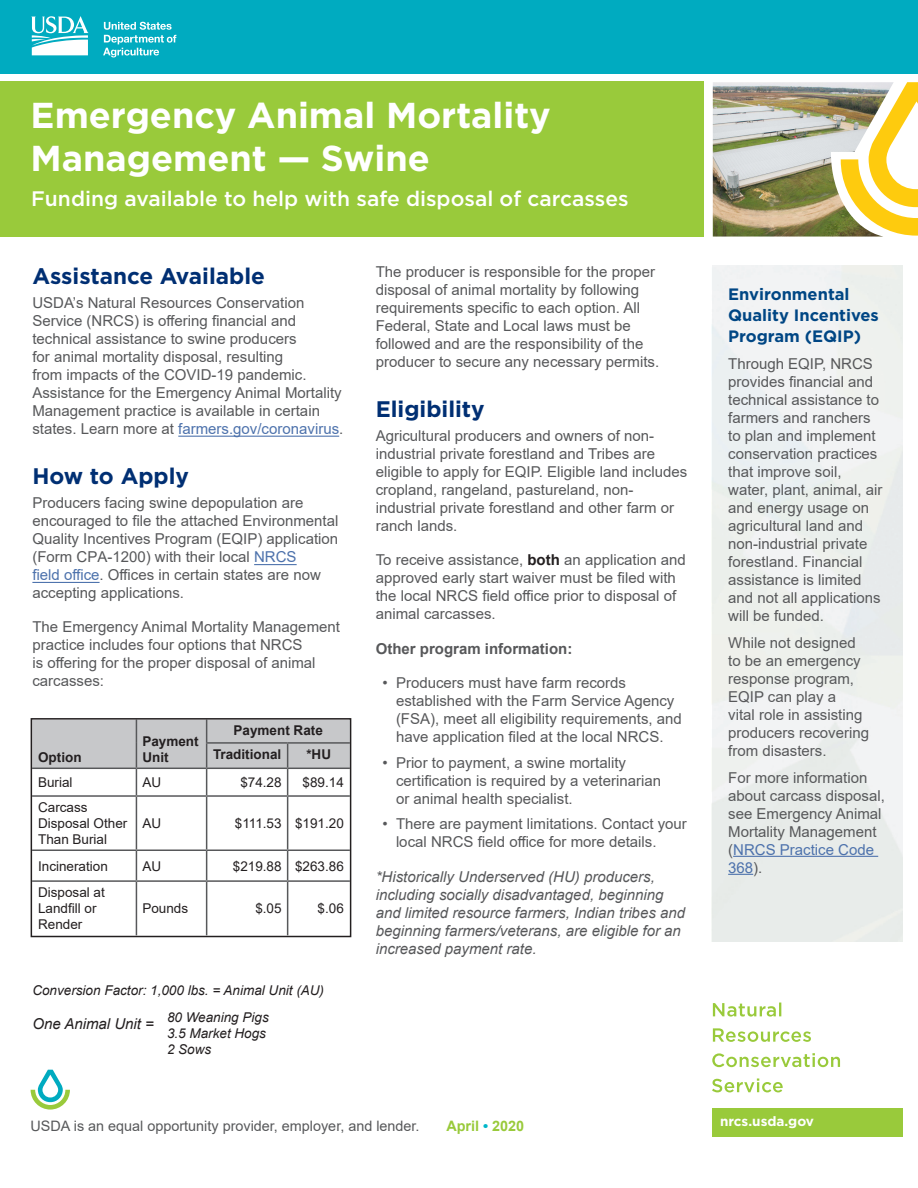
<style>
.page{position:relative;width:918px;height:1188px;background:#fff}
.page>*{position:absolute;margin:0;border:0;box-sizing:border-box;transform-origin:0 0}
.Fact_Sheet_Title{font:700 36px/43.2px "Gotham";color:#fff}
.Body_Text{font:700 22.5px "Gotham";color:#002f73}
.Body_Subhead{font:700 22.5px "Gotham";color:#002f73}
.Fact_Sheet_Subtitle{font:500 21px "Gotham";color:#fff}
.Sidebar_Title{font:700 16.5px/21px "Gotham";color:#004684}
.Body_Text-2{font:15px/18px "Arial";color:#57585a}
.Sidebar_Text{font:15px/18px "Arial";color:#57585a}
.Body_Text-3{font:italic 15px/18px "Arial";color:#57585a}
.Body_Text-4{font:700 15px "Arial";color:#57585a}
.Body_Text-5{font:italic 15px "Arial";color:#231f20}
.t1{font:14.4px "Arial";color:#57585a}
.t2{font:700 14.4px "Arial";color:#99ca3b}
.Body_Text-6{font:13.5px/16.2px "Arial";color:#231f20}
.Body_Text-7{font:italic 13.5px/16.2px "Arial";color:#231f20}
.Body_Text-8{font:700 13.5px/16.2px "Arial";color:#231f20}
.t3{font:700 13.5px "Gotham";color:#fff}
.s1{color:#4d72ac}
.s2{font-weight:700;color:#231f20}
.s3{color:#00b7ca}
</style>
<div class="page">
<div style="left:0;top:82px;width:704px;height:155px;background:#99ca3b"></div>
<div style="left:0;top:0;width:918px;height:74px;background:#00abc0"></div>
<svg style="left:31px;top:16px;width:58px;height:39px"></svg>
<svg style="left:103px;top:22px;width:73px;height:35px"></svg>
<div style="left:712px;top:1109px;width:190px;height:28px;background:#99ca3b"></div>
<svg style="left:712px;top:1078px;width:71px;height:14px"></svg>
<svg style="left:712px;top:1053px;width:128px;height:14px"></svg>
<svg style="left:713px;top:1028px;width:98px;height:14px"></svg>
<svg style="left:713px;top:1003px;width:68px;height:14px"></svg>
<svg style="left:31px;top:1070px;width:39px;height:40px"></svg>
<hr style="left:733px;top:856px;width:145px;height:1px;background:#4d72ac">
<svg style="left:728px;top:874px;width:25px;height:1px"></svg>
<svg style="left:894px;top:82px;width:24px;height:154px"></svg>
<img style="left:713px;top:82px;width:181px;height:155px">
<svg style="left:34px;top:721px;width:314px;height:74px"></svg>
<hr style="left:32px;top:795px;width:104px;height:2px;background:#57585a">
<hr style="left:136px;top:795px;width:71px;height:2px;background:#57585a">
<hr style="left:136px;top:797px;width:1px;height:52px;background:#57585a">
<hr style="left:207px;top:795px;width:81px;height:2px;background:#57585a">
<hr style="left:206px;top:797px;width:1px;height:52px;background:#57585a">
<hr style="left:288px;top:795px;width:62px;height:2px;background:#57585a">
<hr style="left:287px;top:797px;width:1px;height:52px;background:#57585a">
<hr style="left:32px;top:849px;width:104px;height:2px;background:#57585a">
<hr style="left:136px;top:849px;width:71px;height:2px;background:#57585a">
<svg style="left:136px;top:851px;width:1px;height:29px"></svg>
<hr style="left:207px;top:849px;width:81px;height:2px;background:#57585a">
<svg style="left:206px;top:851px;width:1px;height:29px"></svg>
<hr style="left:288px;top:849px;width:62px;height:2px;background:#57585a">
<svg style="left:287px;top:851px;width:1px;height:29px"></svg>
<hr style="left:32px;top:880px;width:104px;height:2px;background:#57585a">
<hr style="left:136px;top:880px;width:71px;height:2px;background:#57585a">
<hr style="left:136px;top:882px;width:1px;height:53px;background:#57585a">
<hr style="left:207px;top:880px;width:81px;height:2px;background:#57585a">
<hr style="left:206px;top:882px;width:1px;height:53px;background:#57585a">
<hr style="left:288px;top:880px;width:62px;height:2px;background:#57585a">
<hr style="left:287px;top:882px;width:1px;height:53px;background:#57585a">
<div style="left:31px;top:718px;width:320px;height:219px;border:2px solid #231f20"></div>
<hr style="left:178px;top:436px;width:161px;height:1px;background:#4d72ac">
<hr style="left:254px;top:564px;width:43px;height:1px;background:#4d72ac">
<hr style="left:32px;top:582px;width:68px;height:1px;background:#4d72ac">
<p class="Fact_Sheet_Title" style="left:31px;top:93px;width:522px">Emergency Animal Mortality<br>Management — Swine</p>
<p class="Fact_Sheet_Subtitle" style="left:31px;top:185px;width:599px">Funding available to help with safe disposal of carcasses</p>
<p class="Body_Text" style="left:32px;top:261px;width:234px">Assistance Available</p>
<p class="Body_Text-2" style="left:32px;top:293px;width:312px">USDA’s Natural Resources Conservation Service (NRCS) is offering financial and technical assistance to swine producers<br>for animal mortality disposal, resulting<br>from impacts of the COVID-19 pandemic.<br>Assistance for the Emergency Animal Mortality Management practice is available in certain states. Learn more at <span class="s1">farmers.gov/coronavirus</span>.</p>
<p class="Body_Text" style="left:32px;top:461px;width:158px">How to Apply</p>
<p class="Body_Text-2" style="left:32px;top:494px;width:308px">Producers facing swine depopulation are encouraged to file the attached Environmental Quality Incentives Program (EQIP) application (Form CPA-1200) with their local <span class="s1">NRCS<br>field office</span>. Offices in certain states are now accepting applications.</p>
<p class="Body_Text-2" style="left:32px;top:618px;width:309px">The Emergency Animal Mortality Management practice includes four options that NRCS<br>is offering for the proper disposal of animal carcasses:</p>
<p class="Body_Text-8" style="left:38px;top:750px;width:45px">Option</p>
<p class="Body_Text-8" style="left:142px;top:733px;width:58px">Payment<br>Unit</p>
<p class="Body_Text-8" style="left:234px;top:723px;width:91px">Payment Rate</p>
<p class="Body_Text-8" style="left:213px;top:746px;width:70px">Traditional</p>
<p class="Body_Text-8" style="left:306px;top:746px;width:26px">*HU</p>
<p class="Body_Text-6" style="left:38px;top:774px;width:36px">Burial</p>
<p class="Body_Text-6" style="left:142px;top:774px;width:20px">AU</p>
<p class="Body_Text-6" style="left:240px;top:774px;width:43px">$74.28</p>
<p class="Body_Text-6" style="left:303px;top:774px;width:43px">$89.14</p>
<p class="Body_Text-6" style="left:38px;top:799px;width:91px">Carcass<br>Disposal Other<br>Than Burial</p>
<p class="Body_Text-6" style="left:142px;top:815px;width:20px">AU</p>
<p class="Body_Text-6" style="left:235px;top:815px;width:48px">$111.53</p>
<p class="Body_Text-6" style="left:295px;top:815px;width:50px">$191.20</p>
<p class="Body_Text-6" style="left:38px;top:858px;width:71px">Incineration</p>
<p class="Body_Text-6" style="left:142px;top:858px;width:20px">AU</p>
<p class="Body_Text-6" style="left:233px;top:858px;width:50px">$219.88</p>
<p class="Body_Text-6" style="left:295px;top:858px;width:50px">$263.86</p>
<p class="Body_Text-6" style="left:38px;top:884px;width:68px">Disposal at<br>Landfill or<br>Render</p>
<p class="Body_Text-6" style="left:142px;top:900px;width:47px">Pounds</p>
<p class="Body_Text-6" style="left:255px;top:900px;width:28px">$.05</p>
<p class="Body_Text-6" style="left:318px;top:900px;width:28px">$.06</p>
<p class="Body_Text-7" style="left:32px;top:982px;width:293px">Conversion Factor: 1,000 lbs. = Animal Unit (AU)</p>
<p class="Body_Text-5" style="left:32px;top:1014px;width:123px">One Animal Unit =</p>
<p class="Body_Text-7" style="left:167px;top:1009px;width:103px">80 Weaning Pigs<br>3.5 Market Hogs<br>2 Sows</p>
<p class="Body_Text-2" style="left:376px;top:262px;width:285px">The producer is responsible for the proper disposal of animal mortality by following requirements specific to each option. All Federal, State and Local laws must be followed and are the responsibility of the producer to secure any necessary permits.</p>
<p class="Body_Subhead" style="left:376px;top:394px;width:111px">Eligibility</p>
<p class="Body_Text-2" style="left:376px;top:426px;width:313px">Agricultural producers and owners of non&shy;industrial private forestland and Tribes are eligible to apply for EQIP. Eligible land includes cropland, rangeland, pastureland, non&shy;industrial private forestland and other farm or ranch lands.</p>
<p class="Body_Text-2" style="left:376px;top:551px;width:312px">To receive assistance, <span class="s2">both</span> an application and approved early start waiver must be filed with the local NRCS field office prior to disposal of animal carcasses.</p>
<p class="Body_Text-4" style="left:376px;top:638px;width:198px">Other program information:</p>
<p class="Body_Text-2" style="left:396px;top:674px;width:287px;text-indent:-14px">• Producers must have farm records established with the Farm Service Agency (FSA), meet all eligibility requirements, and have application filed at the local NRCS.</p>
<p class="Body_Text-2" style="left:396px;top:753px;width:267px;text-indent:-14px">• Prior to payment, a swine mortality certification is required by a veterinarian or animal health specialist.</p>
<p class="Body_Text-2" style="left:396px;top:815px;width:292px;text-indent:-14px">• There are payment limitations. Contact your local NRCS field office for more details.</p>
<p class="Body_Text-3" style="left:376px;top:868px;width:311px">*Historically Underserved (HU) producers, including socially disadvantaged, beginning and limited resource farmers, Indian tribes and beginning farmers/veterans, are eligible for an increased payment rate.</p>
<p class="Sidebar_Title" style="left:728px;top:283px;width:152px">Environmental<br>Quality Incentives<br>Program (EQIP)</p>
<p class="Sidebar_Text" style="left:728px;top:354px;width:156px">Through EQIP, NRCS provides financial and technical assistance to farmers and ranchers to plan and implement conservation practices that improve soil, water, plant, animal, air and energy usage on agricultural land and non-industrial private forestland. Financial assistance is limited and not all applications will be funded.</p>
<p class="Sidebar_Text" style="left:728px;top:633px;width:142px">While not designed to be an emergency response program,<br>EQIP can play a<br>vital role in assisting producers recovering from disasters.</p>
<p class="Sidebar_Text" style="left:728px;top:768px;width:158px">For more information about carcass disposal, see Emergency Animal<br>Mortality Management (<span class="s1">NRCS Practice Code<br>368</span>).</p>
<p class="t1" style="left:31px;top:1116px;width:390px">USDA is an equal opportunity provider, employer, and lender.</p>
<p class="t3" style="left:720px;top:1113px;width:95px">nrcs.usda.gov</p>
<p class="t2" style="left:446px;top:1116px;width:79px">April <span class="s3">•</span> 2020</p>
</div>
